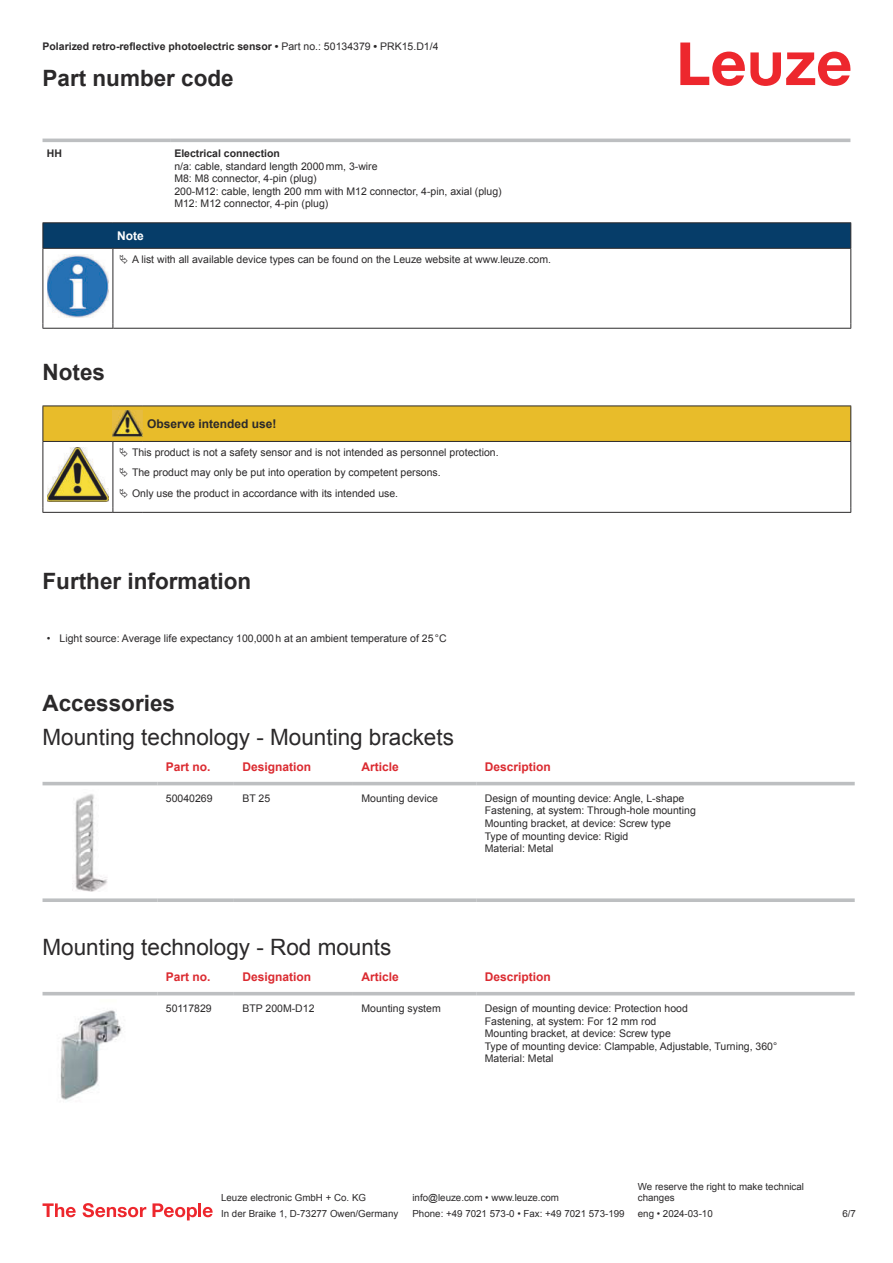
<style>
.page{position:relative;width:893px;height:1263px;background:#fff}
.page>*{position:absolute;margin:0;border:0;box-sizing:border-box;transform-origin:0 0}
.t1{font:22.5px "Arial";color:#2b292a}
.t2{font:700 22.5px "Arial";color:#2b292a}
.t3{font:700 12px "Arial";color:#db2a30}
.t4{font:700 12px "Arial";color:#2b292a}
.t5{font:700 12px "Arial";color:#fff}
.t6{font:10.5px/12.6px "Arial";color:#2b292a}
.t7{font:700 10.5px "Arial";color:#2b292a}
.t8{font:9.75px/11.7px "Arial";color:#2b292a}
.s1{font-weight:400}
</style>
<div class="page">
<svg style="left:680px;top:43px;width:170px;height:43px"></svg>
<svg style="left:43px;top:138px;width:807px;height:1px"></svg>
<hr style="left:43px;top:139px;width:127px;height:3px;background:#bdbfc1">
<hr style="left:170px;top:139px;width:680px;height:3px;background:#bdbfc1">
<svg style="left:43px;top:781px;width:812px;height:109px"></svg>
<hr style="left:43px;top:782px;width:114px;height:3px;background:#bdbfc1">
<hr style="left:157px;top:782px;width:77px;height:3px;background:#bdbfc1">
<hr style="left:234px;top:782px;width:119px;height:3px;background:#bdbfc1">
<hr style="left:353px;top:782px;width:123px;height:3px;background:#bdbfc1">
<hr style="left:476px;top:782px;width:379px;height:3px;background:#bdbfc1">
<svg style="left:43px;top:898px;width:114px;height:4px"></svg>
<svg style="left:157px;top:898px;width:77px;height:4px"></svg>
<svg style="left:234px;top:898px;width:119px;height:4px"></svg>
<svg style="left:353px;top:898px;width:123px;height:4px"></svg>
<svg style="left:476px;top:898px;width:379px;height:4px;background:#c4c6c7"></svg>
<img style="left:73px;top:790px;width:37px;height:102px">
<svg style="left:43px;top:995px;width:812px;height:1px"></svg>
<hr style="left:43px;top:992px;width:114px;height:3px;background:#bdbfc1">
<hr style="left:157px;top:992px;width:77px;height:3px;background:#bdbfc1">
<hr style="left:234px;top:992px;width:119px;height:3px;background:#bdbfc1">
<hr style="left:353px;top:992px;width:123px;height:3px;background:#bdbfc1">
<hr style="left:476px;top:992px;width:379px;height:3px;background:#bdbfc1">
<img style="left:60px;top:1010px;width:62px;height:90px">
<svg style="left:43px;top:1203px;width:33px;height:14px"></svg>
<svg style="left:83px;top:1203px;width:63px;height:14px"></svg>
<svg style="left:153px;top:1203px;width:44px;height:17px"></svg>
<hr style="left:198px;top:1203px;width:3px;height:14px;background:#ed272d">
<svg style="left:203px;top:1207px;width:10px;height:10px"></svg>
<svg style="left:44px;top:249px;width:806px;height:79px"></svg>
<hr style="left:43px;top:222px;width:70px;height:1px;background:#2b292a">
<hr style="left:43px;top:248px;width:70px;height:1px;background:#2b292a">
<hr style="left:113px;top:222px;width:738px;height:1px;background:#2b292a">
<svg style="left:43px;top:223px;width:808px;height:25px;background:#063c67"></svg>
<hr style="left:113px;top:248px;width:738px;height:1px;background:#2b292a">
<hr style="left:43px;top:249px;width:1px;height:75px;background:#2b292a">
<hr style="left:113px;top:249px;width:1px;height:75px;background:#2b292a">
<hr style="left:850px;top:249px;width:1px;height:75px;background:#2b292a">
<hr style="left:43px;top:328px;width:70px;height:1px;background:#2b292a">
<hr style="left:113px;top:328px;width:738px;height:1px;background:#2b292a">
<img style="left:47px;top:255px;width:61px;height:62px">
<div style="left:115px;top:249px;width:734px;height:20px;background:#fff"></div>
<hr style="left:43px;top:512px;width:70px;height:1px;background:#2b292a">
<hr style="left:113px;top:512px;width:30px;height:1px;background:#2b292a">
<hr style="left:143px;top:512px;width:708px;height:1px;background:#2b292a">
<svg style="left:43px;top:406px;width:808px;height:106px"></svg>
<p class="t7" style="left:43px;top:43px;width:398px">Polarized retro-reflective photoelectric sensor • <span class="s1">Part no.: 50134379</span> • <span class="s1">PRK15.D1/4</span></p>
<h1 class="t2" style="left:43px;top:70px;width:193px">Part number code</h1>
<p class="t7" style="left:47px;top:149px;width:17px">HH</p>
<p class="t7" style="left:174px;top:149px;width:107px">Electrical connection</p>
<p class="t6" style="left:174px;top:161px;width:329px">n/a: cable, standard length 2000 mm, 3-wire<br>M8: M8 connector, 4-pin (plug)<br>200-M12: cable, length 200 mm with M12 connector, 4-pin, axial (plug)<br>M12: M12 connector, 4-pin (plug)</p>
<p class="t5" style="left:117px;top:231px;width:28px">Note</p>
<p class="t6" style="left:132px;top:254px;width:421px">A list with all available device types can be found on the Leuze website at www.leuze.com.</p>
<h1 class="t2" style="left:43px;top:363px;width:64px">Notes</h1>
<p class="t4" style="left:147px;top:419px;width:131px">Observe intended use!</p>
<p class="t6" style="left:132px;top:443px;width:368px;line-height:20.2px">This product is not a safety sensor and is not intended as personnel protection.<br>The product may only be put into operation by competent persons.<br>Only use the product in accordance with its intended use.</p>
<h1 class="t2" style="left:43px;top:573px;width:210px">Further information</h1>
<p class="t6" style="left:47px;top:633px;width:401px">• Light source: Average life expectancy 100,000 h at an ambient temperature of 25 °C</p>
<h1 class="t2" style="left:43px;top:695px;width:134px">Accessories</h1>
<h1 class="t1" style="left:43px;top:728px;width:413px">Mounting technology - Mounting brackets</h1>
<p class="t3" style="left:166px;top:762px;width:46px">Part no.</p>
<p class="t3" style="left:242px;top:762px;width:70px">Designation</p>
<p class="t3" style="left:361px;top:762px;width:39px">Article</p>
<p class="t3" style="left:485px;top:762px;width:68px">Description</p>
<p class="t6" style="left:166px;top:793px;width:48px">50040269</p>
<p class="t6" style="left:242px;top:793px;width:29px">BT 25</p>
<p class="t6" style="left:361px;top:793px;width:78px">Mounting device</p>
<p class="t6" style="left:485px;top:793px;width:213px">Design of mounting device: Angle, L-shape Fastening, at system: Through-hole mounting Mounting bracket, at device: Screw type Type of mounting device: Rigid<br>Material: Metal</p>
<h1 class="t1" style="left:43px;top:938px;width:350px">Mounting technology - Rod mounts</h1>
<p class="t3" style="left:166px;top:972px;width:46px">Part no.</p>
<p class="t3" style="left:242px;top:972px;width:70px">Designation</p>
<p class="t3" style="left:361px;top:972px;width:39px">Article</p>
<p class="t3" style="left:485px;top:972px;width:68px">Description</p>
<p class="t6" style="left:166px;top:1003px;width:47px">50117829</p>
<p class="t6" style="left:242px;top:1003px;width:74px">BTP 200M-D12</p>
<p class="t6" style="left:361px;top:1003px;width:81px">Mounting system</p>
<p class="t6" style="left:485px;top:1003px;width:294px">Design of mounting device: Protection hood<br>Fastening, at system: For 12 mm rod<br>Mounting bracket, at device: Screw type<br>Type of mounting device: Clampable, Adjustable, Turning, 360° Material: Metal</p>
<p class="t8" style="left:221px;top:1193px;width:146px">Leuze electronic GmbH + Co. KG</p>
<p class="t8" style="left:412px;top:1193px;width:148px">info@leuze.com • www.leuze.com</p>
<p class="t8" style="left:638px;top:1181px;width:168px">We reserve the right to make technical changes</p>
<p class="t8" style="left:221px;top:1209px;width:179px">In der Braike 1, D-73277 Owen/Germany</p>
<p class="t8" style="left:412px;top:1209px;width:214px">Phone: +49 7021 573-0 • Fax: +49 7021 573-199</p>
<p class="t8" style="left:638px;top:1209px;width:76px">eng • 2024-03-10</p>
<p class="t8" style="left:842px;top:1209px;width:15px">6 /7</p>
</div>
